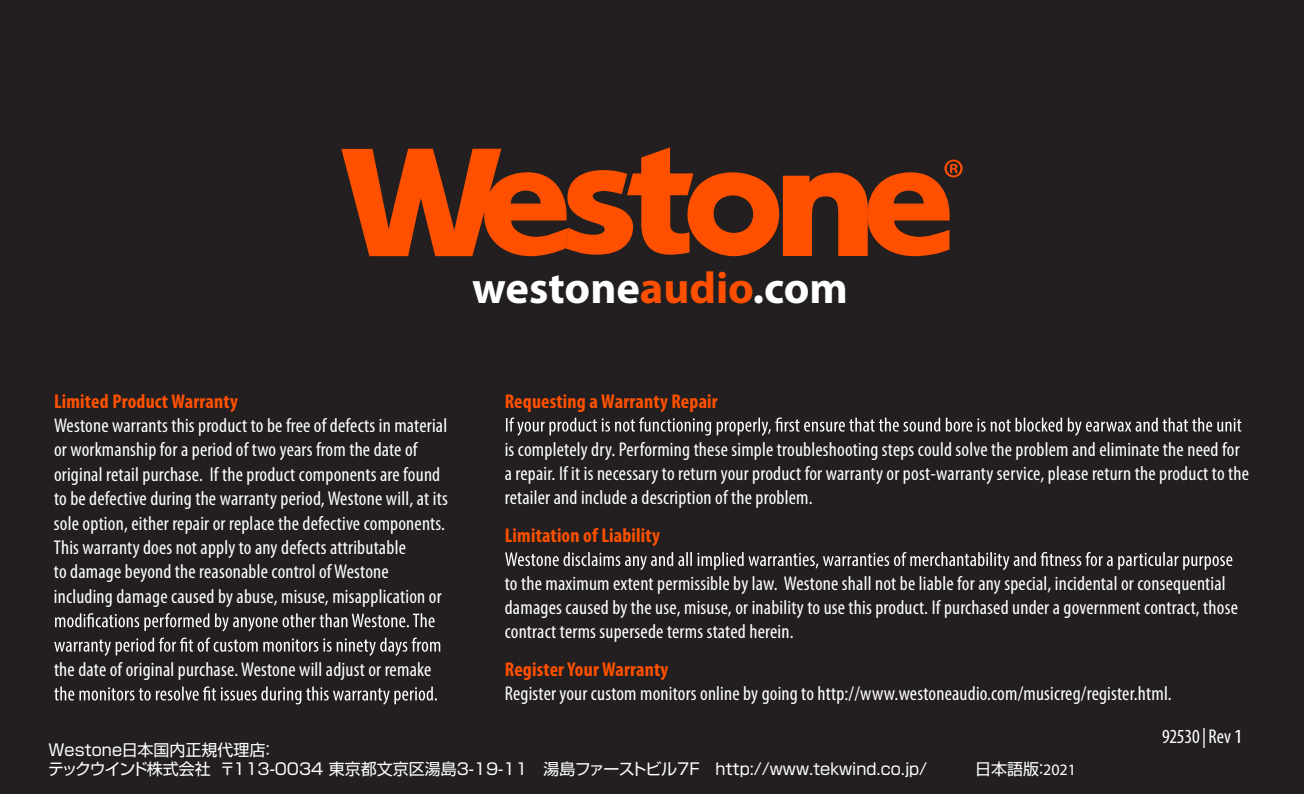
<style>
.page{position:relative;width:1304px;height:794px;background:#231f20}
.page>*{position:absolute;margin:0;border:0;box-sizing:border-box;transform-origin:0 0}
.t1{font:700 44.8px "Myriad Pro";color:#fff}
.t2{font:condensed 20px/24.4px "Myriad Pro";letter-spacing:.01em;color:#fff}
.t3{font:700 condensed 20px "Myriad Pro";letter-spacing:.01em;color:#ff5000}
.t4{font:16px/19.2px "Shin Go Pro";color:#fff}
.s1{color:#ff5000}
.s2{font-family:"Myriad Pro"}
.s3{font-stretch:normal}
</style>
<div class="page">
<svg style="left:506px;top:417px;width:735px;height:19px"></svg>
<svg style="left:505px;top:552px;width:727px;height:18px"></svg>
<svg style="left:55px;top:613px;width:380px;height:18px"></svg>
<svg style="left:54px;top:637px;width:386px;height:19px"></svg>
<svg style="left:54px;top:686px;width:383px;height:18px"></svg>
<svg style="left:341px;top:147px;width:622px;height:110px"></svg>
<h1 class="t1" style="left:472px;top:259px;width:377px">westone<span class="s1">audio</span>.com</h1>
<p class="t3" style="left:54px;top:388px;width:185px">Limited Product Warranty</p>
<p class="t2" style="left:54px;top:413px;width:395px">Westone warrants this product to be free of defects in material or workmanship for a period of two years from the date of original retail purchase. If the product components are found to be defective during the warranty period, Westone will, at its sole option, either repair or replace the defective components.<br>This warranty does not apply to any defects attributable<br>to damage beyond the reasonable control of Westone including damage caused by abuse, misuse, misapplication or</p>
<p class="t2" style="left:54px;top:657px;width:379px">the date of original purchase. Westone will adjust or remake</p>
<p class="t3" style="left:505px;top:388px;width:215px">Requesting a Warranty Repair</p>
<p class="t2" style="left:505px;top:436px;width:746px">is completely dry. Performing these simple troubleshooting steps could solve the problem and eliminate the need for a repair. If it is necessary to return your product for warranty or post-warranty service, please return the product to the retailer and include a description of the problem.</p>
<p class="t3" style="left:505px;top:523px;width:157px">Limitation of Liability</p>
<p class="t2" style="left:505px;top:571px;width:735px">to the maximum extent permissible by law. Westone shall not be liable for any special, incidental or consequential damages caused by the use, misuse, or inability to use this product. If purchased under a government contract, those contract terms supersede terms stated herein.</p>
<p class="t3" style="left:505px;top:657px;width:165px">Register Your Warranty</p>
<p class="t2" style="left:505px;top:681px;width:668px">Register your custom monitors online by going to http://www.westoneaudio.com/musicreg/register.html.</p>
<p class="t4" style="left:48px;top:738px;width:881px">Ｗｅｓｔｏｎｅ日本国内正規代理店：<br>テックウインド株式会社 〒113-0034 東京都文京区湯島3-19-11　湯島ファーストビル7F http://www.tekwind.co.jp/</p>
<p class="t4" style="left:975px;top:757px;width:102px">日本語版：<span class="s2">2021</span></p>
<p class="t2" style="left:1162px;top:724px;width:83px">92530| Rev<span class="s3">1</span></p>
</div>
